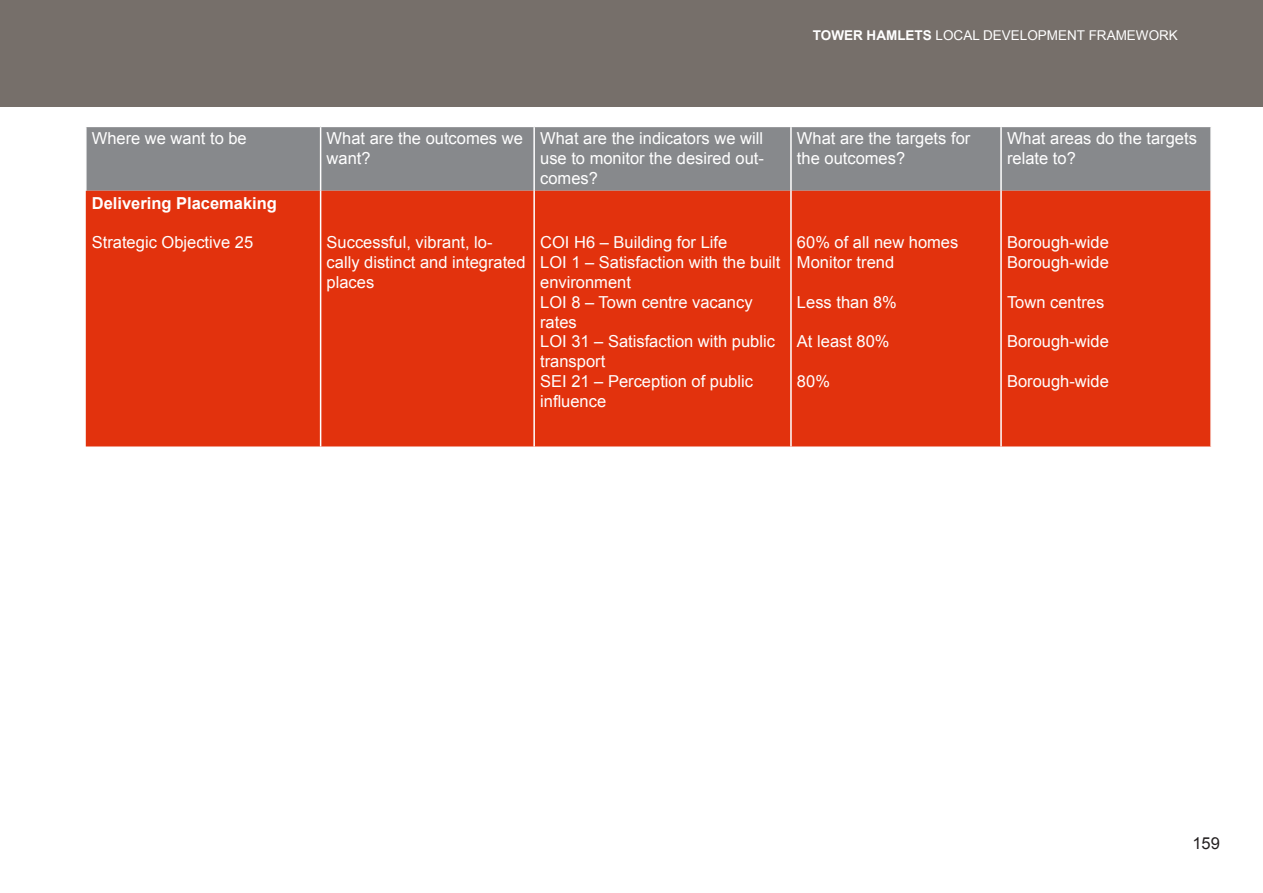
<style>
.page{position:relative;width:1263px;height:893px;background:#fff}
.page>*{position:absolute;margin:0;border:0;box-sizing:border-box;transform-origin:0 0}
.t1{font:16.5px/19.8px "Arial";color:#fff}
.t2{font:700 16.5px "Arial";color:#fff}
.t3{font:16.5px "Arial";color:#231f20}
.t4{font:13.5px "Arial";color:#fff}
.s1{font-weight:700}
</style>
<div class="page">
<div style="left:0;top:0;width:1263px;height:107px;background:#766f6a"></div>
<div style="left:87px;top:127px;width:1123px;height:64px;background:#87898c"></div>
<div style="left:86px;top:191px;width:1124px;height:255px;background:#e2320d"></div>
<hr style="left:320px;top:191px;width:1px;height:255px;background:#fff">
<hr style="left:533px;top:191px;width:2px;height:255px;background:#fff">
<hr style="left:790px;top:191px;width:2px;height:255px;background:#fff">
<hr style="left:1000px;top:191px;width:2px;height:255px;background:#fff">
<hr style="left:320px;top:127px;width:1px;height:64px;background:#fff">
<hr style="left:533px;top:127px;width:2px;height:64px;background:#fff">
<hr style="left:790px;top:127px;width:2px;height:64px;background:#fff">
<hr style="left:1000px;top:127px;width:2px;height:64px;background:#fff">
<p class="t4" style="left:813px;top:26px;width:367px"><span class="s1">TOWER HAMLETS</span> LOCAL DEVELOPMENT FRAMEWORK</p>
<p class="t1" style="left:92px;top:129px;width:156px">Where we want to be</p>
<p class="t1" style="left:327px;top:129px;width:198px">What are the outcomes we want?</p>
<p class="t1" style="left:540px;top:129px;width:225px;text-align:justify">What are the indicators we will use to monitor the desired out&shy;comes?</p>
<p class="t1" style="left:797px;top:129px;width:175px">What are the targets for the outcomes?</p>
<p class="t1" style="left:1007px;top:129px;width:191px">What areas do the targets relate to?</p>
<p class="t2" style="left:92px;top:192px;width:187px">Delivering Placemaking</p>
<p class="t1" style="left:92px;top:233px;width:163px">Strategic Objective 25</p>
<p class="t1" style="left:327px;top:233px;width:201px">Successful, vibrant, lo&shy;cally distinct and integrated places</p>
<p class="t1" style="left:540px;top:233px;width:189px">COI H6 – Building for Life</p>
<p class="t1" style="left:797px;top:233px;width:163px">60% of all new homes</p>
<p class="t1" style="left:797px;top:253px;width:99px">Monitor trend</p>
<p class="t1" style="left:797px;top:292px;width:101px">Less than 8%</p>
<p class="t1" style="left:797px;top:332px;width:94px">At least 80%</p>
<p class="t1" style="left:797px;top:371px;width:35px">80%</p>
<p class="t1" style="left:1007px;top:233px;width:103px">Borough-wide</p>
<p class="t1" style="left:1007px;top:253px;width:103px">Borough-wide</p>
<p class="t1" style="left:1007px;top:292px;width:99px">Town centres</p>
<p class="t1" style="left:1007px;top:332px;width:103px">Borough-wide</p>
<p class="t1" style="left:1007px;top:371px;width:103px">Borough-wide</p>
<p class="t1" style="left:540px;top:253px;width:242px">LOI 1 – Satisfaction with the built environment</p>
<p class="t1" style="left:540px;top:292px;width:214px">LOI 8 – Town centre vacancy rates</p>
<p class="t1" style="left:540px;top:332px;width:236px">LOI 31 – Satisfaction with public transport</p>
<p class="t1" style="left:540px;top:371px;width:214px">SEI 21 – Perception of public influence</p>
<p class="t3" style="left:1192px;top:833px;width:29px">159</p>
</div>
